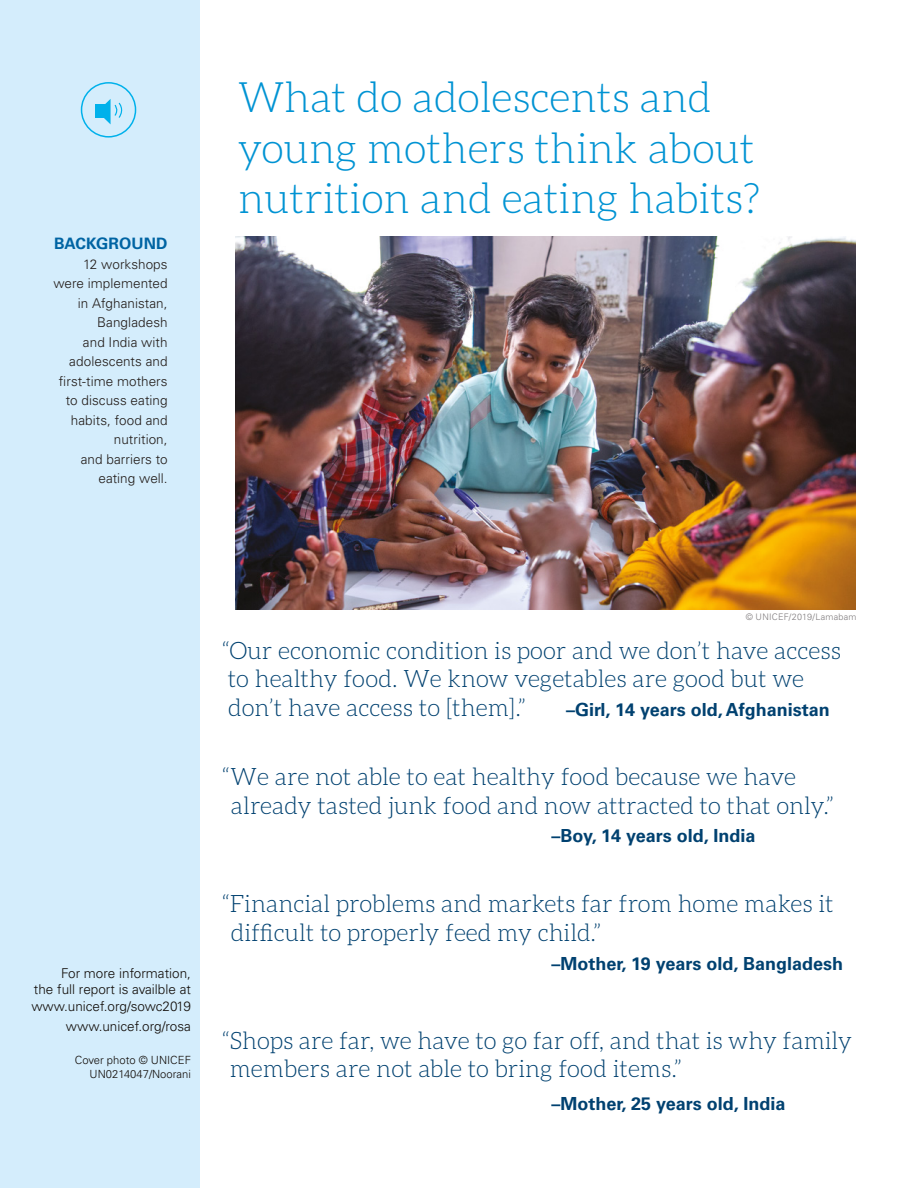
<style>
.page{position:relative;width:918px;height:1188px;background:#fff}
.page>*{position:absolute;margin:0;border:0;box-sizing:border-box;transform-origin:0 0}
.Infographic_28_Aleo{font:300 42px/50.4px "Aleo";color:#0093d3}
.Figure_Title_18_-__B{font:300 24px/28.8px "Aleo";color:#004170}
.Figure_Title_18_-__B-2{font:700 18px "Univers LT Std";color:#004170}
.AQ_Summary_Xhead{font:700 15.75px "Univers LT Std";letter-spacing:.005em;color:#0064a3}
.AQ_Summary_Xhead-2{font:300 13.5px/19.5px "Univers LT Std";letter-spacing:.005em;color:#231d1a;text-align:right}
.t1{font:300 13.5px/16.5px "Univers LT Std";color:#120d09;text-align:justify}
.t2{font:300 11.25px/13.5px "Univers LT Std";color:#120d09;text-align:right}
.t3{font:300 9px "Univers LT Std";letter-spacing:.025em;color:#7f7b7d}
</style>
<div class="page">
<img style="left:236px;top:236px;width:620px;height:373px">
<div style="left:0;top:0;width:200px;height:1188px;background:#d4edfc"></div>
<div style="left:81px;top:82px;width:55px;height:56px;border:2px solid #00b1eb;border-radius:50%"></div>
<div style="left:95px;top:105px;width:10px;height:13px;background:#00b1eb"></div>
<svg style="left:97px;top:99px;width:26px;height:25px"></svg>
<p class="AQ_Summary_Xhead" style="left:54px;top:234px;width:115px">BACKGROUND</p>
<p class="AQ_Summary_Xhead-2" style="left:53px;top:254px;width:116px">12 workshops were implemented in Afghanistan,<br>Bangladesh<br>and India with adolescents and first-time mothers to discuss eating habits, food and nutrition,<br>and barriers to eating well.</p>
<p class="Infographic_28_Aleo" style="left:238px;top:72px;width:524px">What do adolescents and young mothers think about nutrition and eating habits?</p>
<p class="t1" style="left:31px;top:965px;width:161px;text-indent:30px">For more information, the full report is availble at www.unicef.org/sowc2019</p>
<p class="t1" style="left:66px;top:1018px;width:127px">www.unicef.org/rosa</p>
<p class="t2" style="left:75px;top:1054px;width:118px">Cover photo © UNICEF<br>UN0214047/Noorani</p>
<p class="t3" style="left:746px;top:611px;width:112px">© UNICEF/2019/Lamabam</p>
<p class="Figure_Title_18_-__B" style="left:222px;top:636px;width:621px">“Our economic condition is poor and we don’t have access to healthy food. We know vegetables are good but we don’t have access to [them].”</p>
<p class="Figure_Title_18_-__B-2" style="left:566px;top:699px;width:265px">–Girl, 14 years old, Afghanistan</p>
<p class="Figure_Title_18_-__B" style="left:231px;top:762px;width:605px;text-indent:-9px">“We are not able to eat healthy food because we have already tasted junk food and now attracted to that only.”</p>
<p class="Figure_Title_18_-__B-2" style="left:551px;top:826px;width:206px">–Boy, 14 years old, India</p>
<p class="Figure_Title_18_-__B" style="left:231px;top:889px;width:604px;text-indent:-9px">“Financial problems and markets far from home makes it difficult to properly feed my child.”</p>
<p class="Figure_Title_18_-__B-2" style="left:551px;top:953px;width:293px">–Mother, 19 years old, Bangladesh</p>
<p class="Figure_Title_18_-__B" style="left:230px;top:1026px;width:624px;text-indent:-8px">“Shops are far, we have to go far off, and that is why family members are not able to bring food items.”</p>
<p class="Figure_Title_18_-__B-2" style="left:551px;top:1093px;width:236px">–Mother, 25 years old, India</p>
</div>
